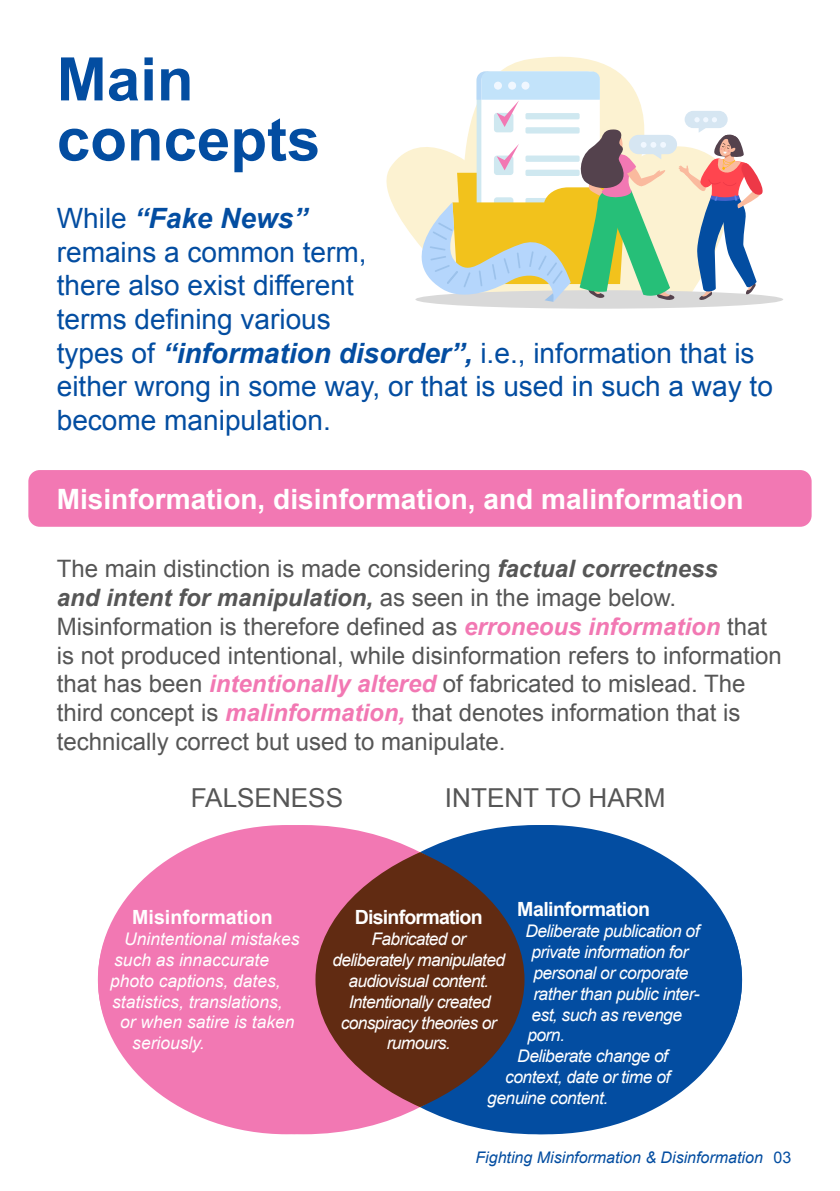
<style>
.page{position:relative;width:840px;height:1191px;background:#fff}
.page>*{position:absolute;margin:0;border:0;box-sizing:border-box;transform-origin:0 0}
.t1{font:700 60px/60px "Arial";color:#034da1}
.t2{font:28px/33.6px "Arial";color:#034da1}
.t3{font:700 28px "Arial";color:#fff}
.t4{font:26px "Arial";color:#565656}
.t5{font:24px/28.8px "Arial";color:#565656}
.t6{font:700 19.6px "Arial";letter-spacing:-.03em;color:#fff}
.t7{font:700 19.6px "Arial";color:#fff}
.t8{font:italic 17.4px/20.8px "Arial";letter-spacing:-.03em;color:#fff;text-align:center}
.t9{font:italic 17.4px "Arial";color:#fff}
.t10{font:italic 16px "Arial";color:#034da1}
.s1{font-weight:700;font-style:italic}
.s2{font-weight:700;font-style:italic;color:#f278b3}
.s3{font-style:normal}
</style>
<div class="page">
<div style="left:28px;top:470px;width:783px;height:57px;background:#f278b3;border-radius:11px"></div>
<svg style="left:501px;top:56px;width:115px;height:15px;fill:#fcf2d1"></svg>
<div style="left:415px;top:290px;width:367px;height:19px;background:#d9d9d9;border-radius:50%"></div>
<svg style="left:386px;top:71px;width:381px;height:232px"></svg>
<svg style="left:98px;top:825px;width:295px;height:309px;fill:#f278b3"></svg>
<svg style="left:436px;top:825px;width:305px;height:309px;fill:#034da1"></svg>
<div style="left:315px;top:852px;width:209px;height:255px;background:#612b12;border-radius:50%"></div>
<h1 class="t1" style="left:57px;top:51px;width:265px">Main concepts</h1>
<p class="t2" style="left:57px;top:202px;width:717px">While <span class="s1">“Fake News”<br></span>remains a common term,<br>there also exist different<br>terms defining various<br>types of <span class="s1">“information disorder”,</span> i.e., information that is either wrong in some way, or that is used in such a way to become manipulation.</p>
<p class="t3" style="left:57px;top:480px;width:688px">Misinformation, disinformation, and malinformation</p>
<p class="t5" style="left:57px;top:554px;width:726px">The main distinction is made considering <span class="s1">factual correctness<br>and intent for manipulation,</span> as seen in the image below.<br>Misinformation is therefore defined as <span class="s2">erroneous information</span> that is not produced intentional, while disinformation refers to information that has been <span class="s2">intentionally altered</span> of fabricated to mislead. The third concept is <span class="s2">malinformation,</span> that denotes information that is technically correct but used to manipulate.</p>
<p class="t4" style="left:191px;top:781px;width:154px">FALSENESS</p>
<p class="t4" style="left:444px;top:781px;width:222px">INTENT TO HARM</p>
<p class="t7" style="left:132px;top:904px;width:142px">Misinformation</p>
<p class="t9" style="left:124px;top:927px;width:176px">Unintentional mistakes</p>
<p class="t9" style="left:114px;top:948px;width:156px">such as innaccurate</p>
<p class="t9" style="left:110px;top:969px;width:172px">photo captions, dates,</p>
<p class="t9" style="left:112px;top:990px;width:172px">statistics, translations,</p>
<p class="t9" style="left:120px;top:1011px;width:175px">or when satire is taken</p>
<p class="t9" style="left:132px;top:1032px;width:74px">seriously.</p>
<p class="t6" style="left:517px;top:896px;width:134px">Malinformation</p>
<p class="t8" style="left:525px;top:920px;width:176px">Deliberate publication of</p>
<p class="t8" style="left:531px;top:941px;width:158px">private information for</p>
<p class="t8" style="left:533px;top:962px;width:156px">personal or corporate</p>
<p class="t8" style="left:533px;top:983px;width:167px">rather than public inter-</p>
<p class="t8" style="left:531px;top:1004px;width:152px">est, such as revenge</p>
<p class="t8" style="left:527px;top:1025px;width:39px">porn.</p>
<p class="t8" style="left:517px;top:1046px;width:152px">Deliberate change of</p>
<p class="t8" style="left:505px;top:1067px;width:166px">context, date or time of</p>
<p class="t8" style="left:487px;top:1087px;width:122px">genuine content.</p>
<p class="t6" style="left:354px;top:904px;width:129px">Disinformation</p>
<p class="t8" style="left:332px;top:928px;width:174px">Fabricated or deliberately manipulated audiovisual content.<br>Intentionally created conspiracy theories or rumours.</p>
<p class="t10" style="left:475px;top:1146px;width:317px">Fighting Misinformation &amp; Disinformation <span class="s3">03</span></p>
</div>
